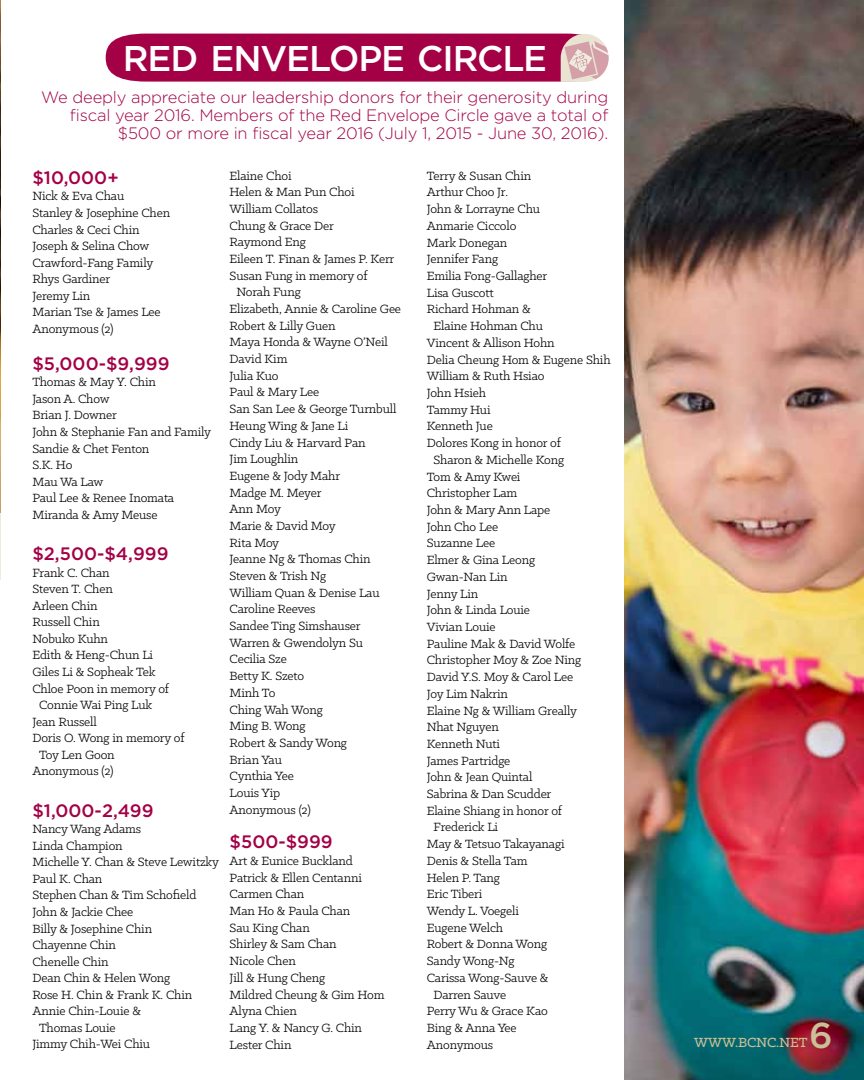
<style>
.page{position:relative;width:864px;height:1080px;background:#fff}
.page>*{position:absolute;margin:0;border:0;box-sizing:border-box;transform-origin:0 0}
.t1{font:500 36px "Gotham";color:#ccbe96}
.t2{font:500 35.7px "Gotham";letter-spacing:-.03em;color:#fff}
.t3{font:500 18px "Gotham";color:#a30046}
.t4{font:300 16.5px/18px "Gotham";letter-spacing:-.01em;color:#a30046;text-align:right}
.t5{font:500 15px "Klinic Slab";letter-spacing:.09em;color:#ccbe96}
.t6{font:13.5px/16.5px "Klinic Slab";letter-spacing:-.01em;color:#000}
</style>
<div class="page">
<img style="left:0;top:0;width:1px;height:276px">
<img style="left:624px;top:0;width:240px;height:1080px">
<svg style="left:0;top:276px;width:1px;height:304px"></svg>
<svg style="left:106px;top:34px;width:503px;height:48px"></svg>
<h2 class="t2" style="left:123px;top:35px;width:426px">RED ENVELOPE CIRCLE</h2>
<p class="t4" style="left:41px;top:88px;width:568px">We deeply appreciate our leadership donors for their generosity during fiscal year 2016. M embers of the Red Envelope Circle gave a total of $500 or more in fiscal year 2016 (July 1, 2015 - June 30, 2016).</p>
<h3 class="t3" style="left:32px;top:166px;width:88px">$10,000+</h3>
<p class="t6" style="left:32px;top:188px;width:139px">Nick &amp; Eva Chau<br>Stanley &amp; Josephine Chen<br>Charles &amp; Ceci Chin<br>Joseph &amp; Selina Chow<br>Crawford-Fang Family<br>Rhys Gardiner<br>Jeremy Lin<br>Marian Tse &amp; James Lee<br>Anonymous (2)</p>
<h3 class="t3" style="left:32px;top:352px;width:139px">$5,000-$9,999</h3>
<p class="t6" style="left:32px;top:374px;width:180px">Thomas &amp; May Y. Chin<br>Jason A. Chow<br>Brian J. Downer<br>John &amp; Stephanie Fan and Family<br>Sandie &amp; Chet Fenton<br>S.K. Ho<br>Mau Wa Law<br>Paul Lee &amp; Renee Inomata<br>Miranda &amp; Amy Meuse</p>
<h3 class="t3" style="left:32px;top:542px;width:138px">$2,500-$4,999</h3>
<p class="t6" style="left:32px;top:564px;width:79px">Frank C. Chan</p>
<p class="t6" style="left:32px;top:580px;width:82px">Steven T. Chen</p>
<p class="t6" style="left:32px;top:597px;width:67px">Arleen Chin</p>
<p class="t6" style="left:32px;top:614px;width:69px">Russell Chin</p>
<p class="t6" style="left:32px;top:630px;width:77px">Nobuko Kuhn</p>
<p class="t6" style="left:32px;top:647px;width:122px">Edith &amp; Heng-Chun Li</p>
<p class="t6" style="left:32px;top:663px;width:125px">Giles Li &amp; Sopheak Tek</p>
<p class="t6" style="left:32px;top:680px;width:138px">Chloe Poon in memory of</p>
<p class="t6" style="left:39px;top:696px;width:115px">Connie Wai Ping Luk</p>
<p class="t6" style="left:32px;top:713px;width:66px">Jean Russell</p>
<p class="t6" style="left:32px;top:729px;width:154px">Doris O. Wong in memory of</p>
<p class="t6" style="left:39px;top:746px;width:77px">Toy Len Goon</p>
<p class="t6" style="left:32px;top:763px;width:83px">Anonymous (2)</p>
<h3 class="t3" style="left:32px;top:799px;width:123px">$1,000-2,499</h3>
<p class="t6" style="left:32px;top:820px;width:110px">Nancy Wang Adams</p>
<p class="t6" style="left:32px;top:837px;width:92px">Linda Champion</p>
<p class="t6" style="left:32px;top:854px;width:188px">Michelle Y. Chan &amp; Steve Lewitzky</p>
<p class="t6" style="left:32px;top:870px;width:72px">Paul K. Chan</p>
<p class="t6" style="left:32px;top:887px;width:166px">Stephen Chan &amp; Tim Schofield</p>
<p class="t6" style="left:32px;top:903px;width:102px">John &amp; Jackie Chee</p>
<p class="t6" style="left:32px;top:920px;width:121px">Billy &amp; Josephine Chin</p>
<p class="t6" style="left:32px;top:936px;width:85px">Chayenne Chin</p>
<p class="t6" style="left:32px;top:953px;width:78px">Chenelle Chin</p>
<p class="t6" style="left:32px;top:969px;width:139px">Dean Chin &amp; Helen Wong</p>
<p class="t6" style="left:32px;top:986px;width:161px">Rose H. Chin &amp; Frank K. Chin</p>
<p class="t6" style="left:32px;top:1003px;width:110px">Annie Chin-Louie &amp;</p>
<p class="t6" style="left:39px;top:1019px;width:78px">Thomas Louie</p>
<p class="t6" style="left:32px;top:1036px;width:119px">Jimmy Chih-Wei Chiu</p>
<p class="t6" style="left:230px;top:167px;width:63px">Elaine Choi</p>
<p class="t6" style="left:230px;top:183px;width:127px">Helen &amp; Man Pun Choi</p>
<p class="t6" style="left:230px;top:200px;width:90px">William Collatos</p>
<p class="t6" style="left:230px;top:217px;width:106px">Chung &amp; Grace Der</p>
<p class="t6" style="left:230px;top:234px;width:78px">Raymond Eng</p>
<p class="t6" style="left:230px;top:250px;width:166px">Eileen T. Finan &amp; James P. Kerr</p>
<p class="t6" style="left:230px;top:267px;width:140px">Susan Fung in memory of</p>
<p class="t6" style="left:236px;top:284px;width:66px">Norah Fung</p>
<p class="t6" style="left:230px;top:300px;width:173px">Elizabeth, Annie &amp; Caroline Gee</p>
<p class="t6" style="left:230px;top:317px;width:108px">Robert &amp; Lilly Guen</p>
<p class="t6" style="left:230px;top:334px;width:160px">Maya Honda &amp; Wayne O’Neil</p>
<p class="t6" style="left:230px;top:350px;width:59px">David Kim</p>
<p class="t6" style="left:230px;top:367px;width:50px">Julia Kuo</p>
<p class="t6" style="left:230px;top:384px;width:91px">Paul &amp; Mary Lee</p>
<p class="t6" style="left:230px;top:400px;width:168px">San San Lee &amp; George Turnbull</p>
<p class="t6" style="left:230px;top:417px;width:120px">Heung Wing &amp; Jane Li</p>
<p class="t6" style="left:230px;top:434px;width:138px">Cindy Liu &amp; Harvard Pan</p>
<p class="t6" style="left:230px;top:450px;width:70px">Jim Loughlin</p>
<p class="t6" style="left:230px;top:467px;width:112px">Eugene &amp; Jody Mahr</p>
<p class="t6" style="left:230px;top:484px;width:93px">Madge M. Meyer</p>
<p class="t6" style="left:230px;top:500px;width:53px">Ann Moy</p>
<p class="t6" style="left:230px;top:517px;width:108px">Marie &amp; David Moy</p>
<p class="t6" style="left:230px;top:534px;width:51px">Rita Moy</p>
<p class="t6" style="left:230px;top:551px;width:142px">Jeanne Ng &amp; Thomas Chin</p>
<p class="t6" style="left:230px;top:567px;width:98px">Steven &amp; Trish Ng</p>
<p class="t6" style="left:230px;top:584px;width:152px">William Quan &amp; Denise Lau</p>
<p class="t6" style="left:230px;top:601px;width:87px">Caroline Reeves</p>
<p class="t6" style="left:230px;top:617px;width:133px">Sandee Ting Simshauser</p>
<p class="t6" style="left:230px;top:634px;width:135px">Warren &amp; Gwendolyn Su</p>
<p class="t6" style="left:230px;top:651px;width:59px">Cecilia Sze</p>
<p class="t6" style="left:230px;top:667px;width:76px">Betty K. Szeto</p>
<p class="t6" style="left:230px;top:684px;width:47px">Minh To</p>
<p class="t6" style="left:230px;top:701px;width:95px">Ching Wah Wong</p>
<p class="t6" style="left:230px;top:717px;width:78px">Ming B. Wong</p>
<p class="t6" style="left:230px;top:734px;width:119px">Robert &amp; Sandy Wong</p>
<p class="t6" style="left:230px;top:751px;width:54px">Brian Yau</p>
<p class="t6" style="left:230px;top:767px;width:66px">Cynthia Yee</p>
<p class="t6" style="left:230px;top:784px;width:52px">Louis Yip</p>
<p class="t6" style="left:230px;top:801px;width:83px">Anonymous (2)</p>
<h3 class="t3" style="left:230px;top:830px;width:105px">$500-$999</h3>
<p class="t6" style="left:230px;top:852px;width:156px">Art &amp; Eunice Buckland<br>Patrick &amp; Ellen Centanni<br>Carmen Chan<br>Man Ho &amp; Paula Chan<br>Sau King Chan<br>Shirley &amp; Sam Chan<br>Nicole Chen<br>Jill &amp; Hung Cheng<br>Mildred Cheung &amp; Gim Hom<br>Alyna Chien<br>Lang Y. &amp; Nancy G. Chin<br>Lester Chin</p>
<p class="t6" style="left:427px;top:167px;width:106px">Terry &amp; Susan Chin</p>
<p class="t6" style="left:427px;top:184px;width:83px">Arthur Choo Jr.</p>
<p class="t6" style="left:427px;top:200px;width:115px">John &amp; Lorrayne Chu</p>
<p class="t6" style="left:427px;top:217px;width:91px">Anmarie Ciccolo</p>
<p class="t6" style="left:427px;top:234px;width:82px">Mark Donegan</p>
<p class="t6" style="left:427px;top:250px;width:73px">Jennifer Fang</p>
<p class="t6" style="left:427px;top:267px;width:122px">Emilia Fong-Gallagher</p>
<p class="t6" style="left:427px;top:284px;width:69px">Lisa Guscott</p>
<p class="t6" style="left:427px;top:301px;width:106px">Richard Hohman &amp;</p>
<p class="t6" style="left:434px;top:317px;width:111px">Elaine Hohman Chu</p>
<p class="t6" style="left:427px;top:334px;width:129px">Vincent &amp; Allison Hohn</p>
<p class="t6" style="left:427px;top:351px;width:185px">Delia Cheung Hom &amp; Eugene Shih</p>
<p class="t6" style="left:427px;top:367px;width:119px">William &amp; Ruth Hsiao</p>
<p class="t6" style="left:427px;top:384px;width:61px">John Hsieh</p>
<p class="t6" style="left:427px;top:401px;width:65px">Tammy Hui</p>
<p class="t6" style="left:427px;top:418px;width:68px">Kenneth Jue</p>
<p class="t6" style="left:427px;top:434px;width:136px">Dolores Kong in honor of</p>
<p class="t6" style="left:434px;top:451px;width:132px">Sharon &amp; Michelle Kong</p>
<p class="t6" style="left:427px;top:468px;width:95px">Tom &amp; Amy Kwei</p>
<p class="t6" style="left:427px;top:484px;width:92px">Christopher Lam</p>
<p class="t6" style="left:427px;top:501px;width:125px">John &amp; Mary Ann Lape</p>
<p class="t6" style="left:427px;top:518px;width:73px">John Cho Lee</p>
<p class="t6" style="left:427px;top:535px;width:70px">Suzanne Lee</p>
<p class="t6" style="left:427px;top:551px;width:110px">Elmer &amp; Gina Leong</p>
<p class="t6" style="left:427px;top:568px;width:82px">Gwan-Nan Lin</p>
<p class="t6" style="left:427px;top:585px;width:53px">Jenny Lin</p>
<p class="t6" style="left:427px;top:601px;width:105px">John &amp; Linda Louie</p>
<p class="t6" style="left:427px;top:618px;width:70px">Vivian Louie</p>
<p class="t6" style="left:427px;top:635px;width:150px">Pauline Mak &amp; David Wolfe</p>
<p class="t6" style="left:427px;top:652px;width:156px">Christopher Moy &amp; Zoe Ning</p>
<p class="t6" style="left:427px;top:668px;width:148px">David Y.S. Moy &amp; Carol Lee</p>
<p class="t6" style="left:427px;top:685px;width:83px">Joy Lim Nakrin</p>
<p class="t6" style="left:427px;top:702px;width:152px">Elaine Ng &amp; William Greally</p>
<p class="t6" style="left:427px;top:718px;width:74px">Nhat Nguyen</p>
<p class="t6" style="left:427px;top:735px;width:75px">Kenneth Nuti</p>
<p class="t6" style="left:427px;top:752px;width:85px">James Partridge</p>
<p class="t6" style="left:427px;top:769px;width:107px">John &amp; Jean Quintal</p>
<p class="t6" style="left:427px;top:785px;width:126px">Sabrina &amp; Dan Scudder</p>
<p class="t6" style="left:427px;top:802px;width:137px">Elaine Shiang in honor of</p>
<p class="t6" style="left:434px;top:819px;width:66px">Frederick Li</p>
<p class="t6" style="left:427px;top:835px;width:139px">May &amp; Tetsuo Takayanagi</p>
<p class="t6" style="left:427px;top:852px;width:102px">Denis &amp; Stella Tam</p>
<p class="t6" style="left:427px;top:869px;width:75px">Helen P. Tang</p>
<p class="t6" style="left:427px;top:886px;width:57px">Eric Tiberi</p>
<p class="t6" style="left:427px;top:902px;width:94px">Wendy L. Voegeli</p>
<p class="t6" style="left:427px;top:919px;width:78px">Eugene Welch</p>
<p class="t6" style="left:427px;top:936px;width:122px">Robert &amp; Donna Wong</p>
<p class="t6" style="left:427px;top:952px;width:89px">Sandy Wong-Ng</p>
<p class="t6" style="left:427px;top:969px;width:123px">Carissa Wong-Sauve &amp;</p>
<p class="t6" style="left:434px;top:986px;width:74px">Darren Sauve</p>
<p class="t6" style="left:427px;top:1003px;width:123px">Perry Wu &amp; Grace Kao</p>
<p class="t6" style="left:427px;top:1019px;width:91px">Bing &amp; Anna Yee</p>
<p class="t6" style="left:427px;top:1036px;width:68px">Anonymous</p>
<h1 class="t1" style="left:809px;top:1012px;width:25px">6</h1>
<p class="t5" style="left:694px;top:1033px;width:115px">WWW.BCNC.NET</p>
</div>
